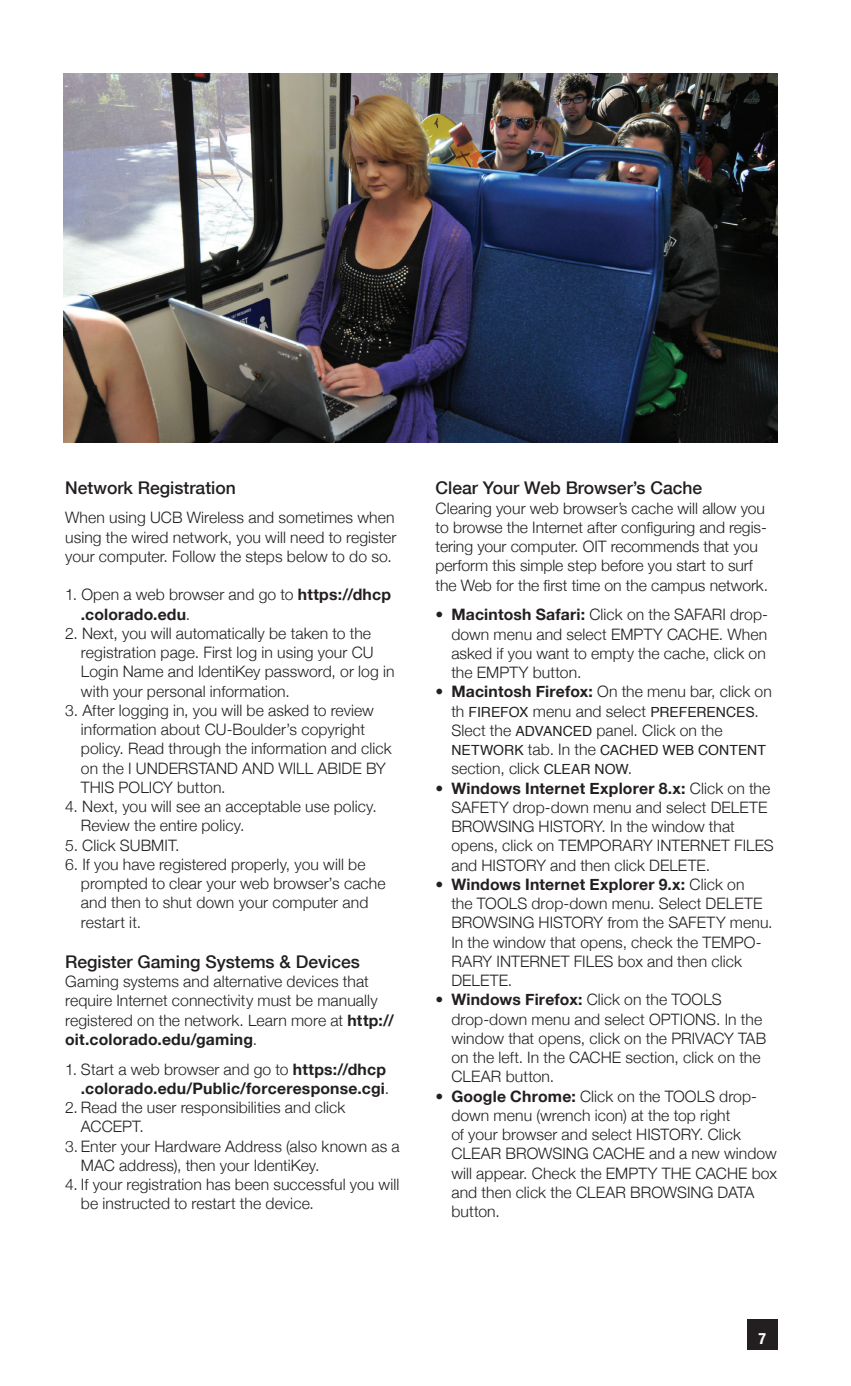
<style>
.page{position:relative;width:851px;height:1386px;background:#fff}
.page>*{position:absolute;margin:0;border:0;box-sizing:border-box;transform-origin:0 0}
.t1{font:500 17.5px "Helvetica Neue";color:#231f20}
.t2{font:300 15.75px/19.2px "Helvetica Neue";letter-spacing:.005em;color:#231f20}
.t3{font:700 15.75px/19.2px "Helvetica Neue";letter-spacing:.01em;color:#231f20;text-align:right}
.t4{font:700 condensed 15.75px "Helvetica Neue";color:#fff}
.t5{font:14px "Helvetica";color:#231f20}
.s1{font-weight:700}
.s2{font-weight:300}
.s3{font-family:"Helvetica Neue";font-weight:300;font-size:15.75px}
.s4{font-family:"Helvetica";font-weight:400;font-size:14px}
</style>
<div class="page">
<div style="left:747px;top:1320px;width:30px;height:30px;background:#231f20"></div>
<img style="left:63px;top:74px;width:714px;height:369px">
<p class="t1" style="left:65px;top:473px;width:172px">Network Registration</p>
<p class="t2" style="left:65px;top:507px;width:333px">When using UCB Wireless and sometimes when using the wired network, you will need to register your computer. Follow the steps below to do so.</p>
<p class="t2" style="left:81px;top:584px;width:311px;text-indent:-16px">1. Open a web browser and go to <span class="s1">https://dhcp .colorado.edu</span>.</p>
<p class="t2" style="left:81px;top:623px;width:315px;text-indent:-16px">2. Next, you will automatically be taken to the registration page. First log in using your CU Login Name and IdentiKey password, or log in with your personal information.</p>
<p class="t2" style="left:81px;top:700px;width:312px;text-indent:-16px">3. After logging in, you will be asked to review information about CU-Boulder’s copyright policy. Read through the information and click on the I UNDERSTAND AND WILL ABIDE BY THIS POLICY button.</p>
<p class="t2" style="left:81px;top:796px;width:297px;text-indent:-16px">4. Next, you will see an acceptable use policy.<br>Review the entire policy.</p>
<p class="t2" style="left:65px;top:835px;width:116px">5. Click SUBMIT.</p>
<p class="t2" style="left:81px;top:854px;width:306px;text-indent:-16px">6. If you have registered properly, you will be prompted to clear your web browser’s cache and then to shut down your computer and restart it.</p>
<p class="t1" style="left:65px;top:948px;width:296px">Register Gaming Systems &amp; Devices</p>
<p class="t2" style="left:65px;top:971px;width:330px">Gaming systems and alternative devices that require Internet connectivity must be manually registered on the network. Learn more at <span class="s1">http:// oit.colorado.edu/gaming</span>.</p>
<p class="t3" style="left:65px;top:1059px;width:325px"><span class="s2">1. Start a web browser and go to</span> https://dhcp .colorado.edu/Public/forceresponse.cgi<span class="s2">.</span></p>
<p class="t2" style="left:81px;top:1097px;width:266px;text-indent:-16px">2. Read the user responsibilities and click<br>ACCEPT.</p>
<p class="t2" style="left:81px;top:1136px;width:320px;text-indent:-16px">3. Enter your Hardware Address (also known as a<br>MAC address), then your IdentiKey.</p>
<p class="t2" style="left:81px;top:1174px;width:320px;text-indent:-16px">4. If your registration has been successful you will be instructed to restart the device.</p>
<p class="t1" style="left:435px;top:474px;width:268px">Clear Your Web Browser’s Cache</p>
<p class="t2" style="left:435px;top:498px;width:334px">Clearing your web browser’s cache will allow you to browse the Internet after configuring and regis&shy;tering your computer. OIT recommends that you perform this simple step before you start to surf the Web for the first time on the campus network.</p>
<p class="t2" style="left:451px;top:604px;width:318px;text-indent:-16px">• <span class="s1">Macintosh Safari:</span> Click on the SAFARI drop&shy;down menu and select EMPTY CACHE. When asked if you want to empty the cache, click on the EMPTY button.</p>
<p class="t2" style="left:435px;top:681px;width:338px">• <span class="s1">Macintosh Firefox:</span> On the menu bar, click on</p>
<p class="t5" style="left:451px;top:701px;width:309px"><span class="s3">th</span> FIREFOX <span class="s3">menu and select</span> PREFERENCES<span class="s3">.</span></p>
<p class="t2" style="left:451px;top:720px;width:273px">Slect the <span class="s4">ADVANCED</span> panel. Click on the</p>
<p class="t5" style="left:451px;top:739px;width:316px">NETWORK <span class="s3">tab. In the</span> CACHED WEB CONTENT</p>
<p class="t2" style="left:451px;top:758px;width:182px">section, click <span class="s4">CLEAR NOW</span>.</p>
<p class="t2" style="left:451px;top:778px;width:324px;text-indent:-16px">• <span class="s1">Windows Internet Explorer 8.x:</span> Click on the SAFETY drop-down menu and select DELETE BROWSING HISTORY. In the window that opens, click on TEMPORARY INTERNET FILES and HISTORY and then click DELETE.</p>
<p class="t2" style="left:451px;top:874px;width:323px;text-indent:-16px">• <span class="s1">Windows Internet Explorer 9.x:</span> Click on<br>the TOOLS drop-down menu. Select DELETE BROWSING HISTORY from the SAFETY menu.<br>In the window that opens, check the TEMPO-RARY INTERNET FILES box and then click DELETE.</p>
<p class="t2" style="left:451px;top:989px;width:316px;text-indent:-16px">• <span class="s1">Windows Firefox:</span> Click on the TOOLS drop-down menu and select OPTIONS. In the window that opens, click on the PRIVACY TAB on the left. In the CACHE section, click on the CLEAR button.</p>
<p class="t2" style="left:451px;top:1085px;width:327px;text-indent:-16px">• <span class="s1">Google Chrome:</span> Click on the TOOLS drop&shy;down menu (wrench icon) at the top right<br>of your browser and select HISTORY. Click CLEAR BROWSING CACHE and a new window will appear. Check the EMPTY THE CACHE box and then click the CLEAR BROWSING DATA button.</p>
<p class="t4" style="left:758px;top:1325px;width:9px">7</p>
</div>
